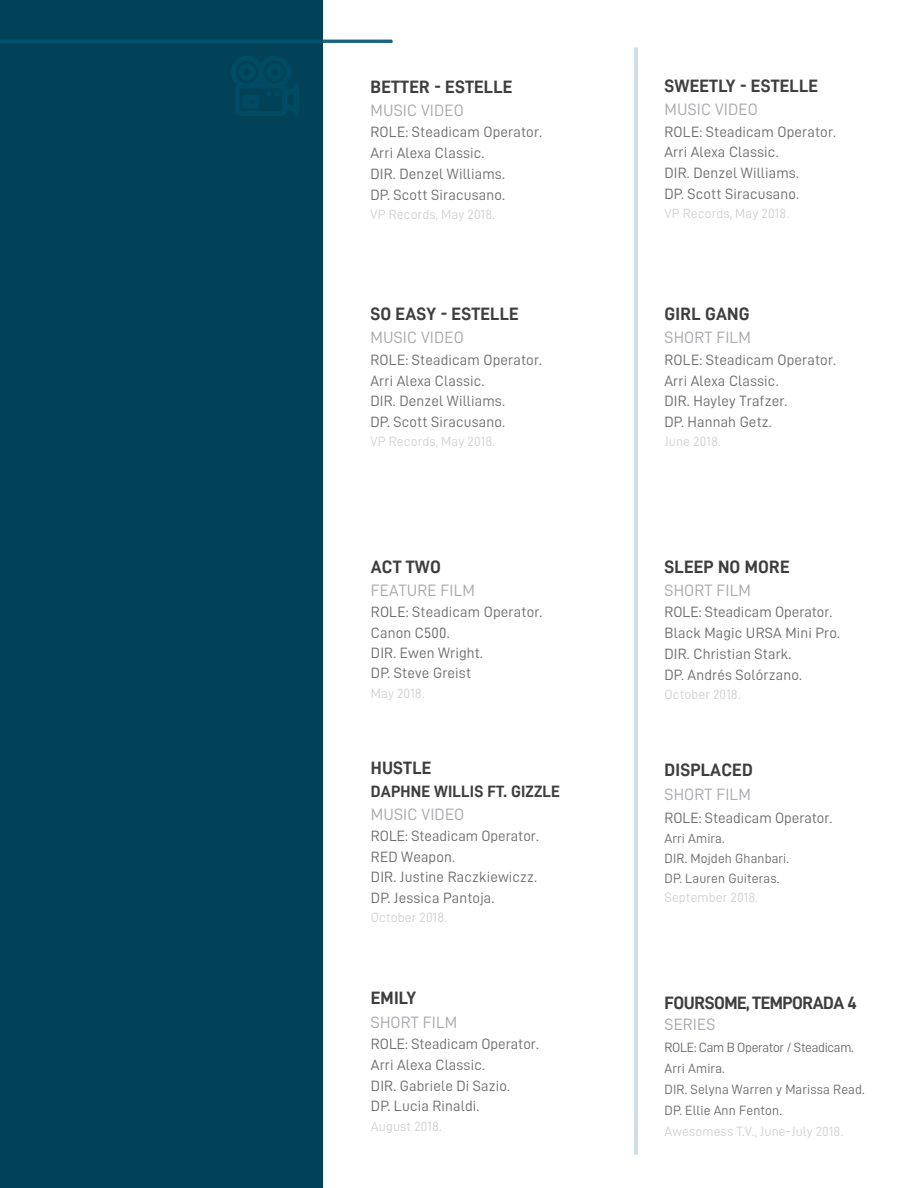
<style>
.page{position:relative;width:918px;height:1188px;background:#fff}
.page>*{position:absolute;margin:0;border:0;box-sizing:border-box;transform-origin:0 0}
.t1{font:18px "D DIN Bold";letter-spacing:.01em;color:#3e3e3f}
.t2{font:18px "D DIN Bold";letter-spacing:-.025em;color:#3e3e3f}
.t3{font:16.5px "D DIN";letter-spacing:.01em;color:#a8a9ad}
.t4{font:16.5px "D DIN Bold";letter-spacing:.01em;color:#3e3e3f}
.t5{font:15px/20.9px "D DIN";letter-spacing:.01em;color:#6c6d70}
.t6{font:13.5px "D DIN";letter-spacing:.01em;color:#d1d2d4}
.t7{font:13.5px/21px "D DIN";letter-spacing:.01em;color:#6c6d70}
</style>
<div class="page">
<div style="left:0;top:0;width:322px;height:1188px;background:#014258"></div>
<hr style="left:634px;top:47px;width:4px;height:1108px;background:#cddde3">
<svg style="left:231px;top:56px;width:68px;height:60px"></svg>
<svg style="left:0;top:40px;width:392px;height:3px"></svg>
<p class="t1" style="left:370px;top:76px;width:144px">BETTER - ESTELLE</p>
<p class="t3" style="left:370px;top:101px;width:95px">MUSIC VIDEO</p>
<p class="t5" style="left:370px;top:122px;width:173px">ROLE: Steadicam Operator.<br>Arri Alexa Classic.<br>DIR. Denzel Williams.<br>DP. Scott Siracusano.</p>
<p class="t6" style="left:370px;top:207px;width:126px">VP Records, May 2018.</p>
<p class="t1" style="left:370px;top:304px;width:150px">SO EASY - ESTELLE</p>
<p class="t3" style="left:370px;top:329px;width:95px">MUSIC VIDEO</p>
<p class="t5" style="left:370px;top:349px;width:173px">ROLE: Steadicam Operator.<br>Arri Alexa Classic.<br>DIR. Denzel Williams.<br>DP. Scott Siracusano.</p>
<p class="t6" style="left:370px;top:434px;width:126px">VP Records, May 2018.</p>
<p class="t1" style="left:371px;top:557px;width:72px">ACT TWO</p>
<p class="t3" style="left:371px;top:582px;width:106px">FEATURE FILM</p>
<p class="t5" style="left:371px;top:602px;width:173px;line-height:20.4px">ROLE: Steadicam Operator.<br>Canon C500.<br>DIR. Ewen Wright.<br>DP. Steve Greist</p>
<p class="t6" style="left:371px;top:686px;width:55px">May 2018.</p>
<p class="t1" style="left:371px;top:758px;width:62px">HUSTLE</p>
<p class="t4" style="left:371px;top:783px;width:191px">DAPHNE WILLIS FT. GIZZLE</p>
<p class="t3" style="left:371px;top:805px;width:95px">MUSIC VIDEO</p>
<p class="t5" style="left:371px;top:825px;width:170px">ROLE: Steadicam Operator.<br>RED Weapon.<br>DIR. Justine Raczkiewiczz.<br>DP. Jessica Pantoja.</p>
<p class="t6" style="left:371px;top:910px;width:78px">October 2018.</p>
<p class="t1" style="left:371px;top:988px;width:47px">EMILY</p>
<p class="t3" style="left:371px;top:1013px;width:88px">SHORT FILM</p>
<p class="t5" style="left:371px;top:1033px;width:170px">ROLE: Steadicam Operator.<br>Arri Alexa Classic.<br>DIR. Gabriele Di Sazio.<br>DP. Lucia Rinaldi.</p>
<p class="t6" style="left:371px;top:1119px;width:72px">August 2018.</p>
<p class="t1" style="left:665px;top:76px;width:155px">SWEETLY - ESTELLE</p>
<p class="t3" style="left:665px;top:101px;width:95px">MUSIC VIDEO</p>
<p class="t5" style="left:665px;top:121px;width:173px">ROLE: Steadicam Operator.<br>Arri Alexa Classic.<br>DIR. Denzel Williams.<br>DP. Scott Siracusano.</p>
<p class="t6" style="left:665px;top:206px;width:126px">VP Records, May 2018.</p>
<p class="t1" style="left:665px;top:304px;width:87px">GIRL GANG</p>
<p class="t3" style="left:665px;top:329px;width:88px">SHORT FILM</p>
<p class="t5" style="left:665px;top:349px;width:173px">ROLE: Steadicam Operator.<br>Arri Alexa Classic.<br>DIR. Hayley Trafzer.<br>DP. Hannah Getz.</p>
<p class="t6" style="left:665px;top:434px;width:58px">June 2018.</p>
<p class="t1" style="left:665px;top:556px;width:127px">SLEEP NO MORE</p>
<p class="t3" style="left:665px;top:581px;width:88px">SHORT FILM</p>
<p class="t5" style="left:665px;top:602px;width:177px">ROLE: Steadicam Operator.<br>Black Magic URSA Mini Pro.<br>DIR. Christian Stark.<br>DP. Andrés Solórzano.</p>
<p class="t6" style="left:665px;top:687px;width:78px">October 2018.</p>
<p class="t1" style="left:665px;top:759px;width:90px">DISPLACED</p>
<p class="t3" style="left:665px;top:786px;width:88px">SHORT FILM</p>
<p class="t5" style="left:665px;top:807px;width:170px">ROLE: Steadicam Operator.</p>
<p class="t7" style="left:665px;top:828px;width:126px;line-height:19.8px">Arri Amira.<br>DIR. Mojdeh Ghanbari.<br>DP. Lauren Guiteras.</p>
<p class="t6" style="left:665px;top:890px;width:95px">September 2018.</p>
<p class="t2" style="left:665px;top:993px;width:194px">FOURSOME, TEMPORADA 4</p>
<p class="t3" style="left:665px;top:1015px;width:52px">SERIES</p>
<p class="t7" style="left:665px;top:1037px;width:202px">ROLE: Cam B Operator / Steadicam.<br>Arri Amira.<br>DIR. Selyna Warren y Marissa Read.<br>DP. Ellie Ann Fenton.</p>
<p class="t6" style="left:665px;top:1124px;width:180px">Awesomess T.V., June-July 2018.</p>
</div>
